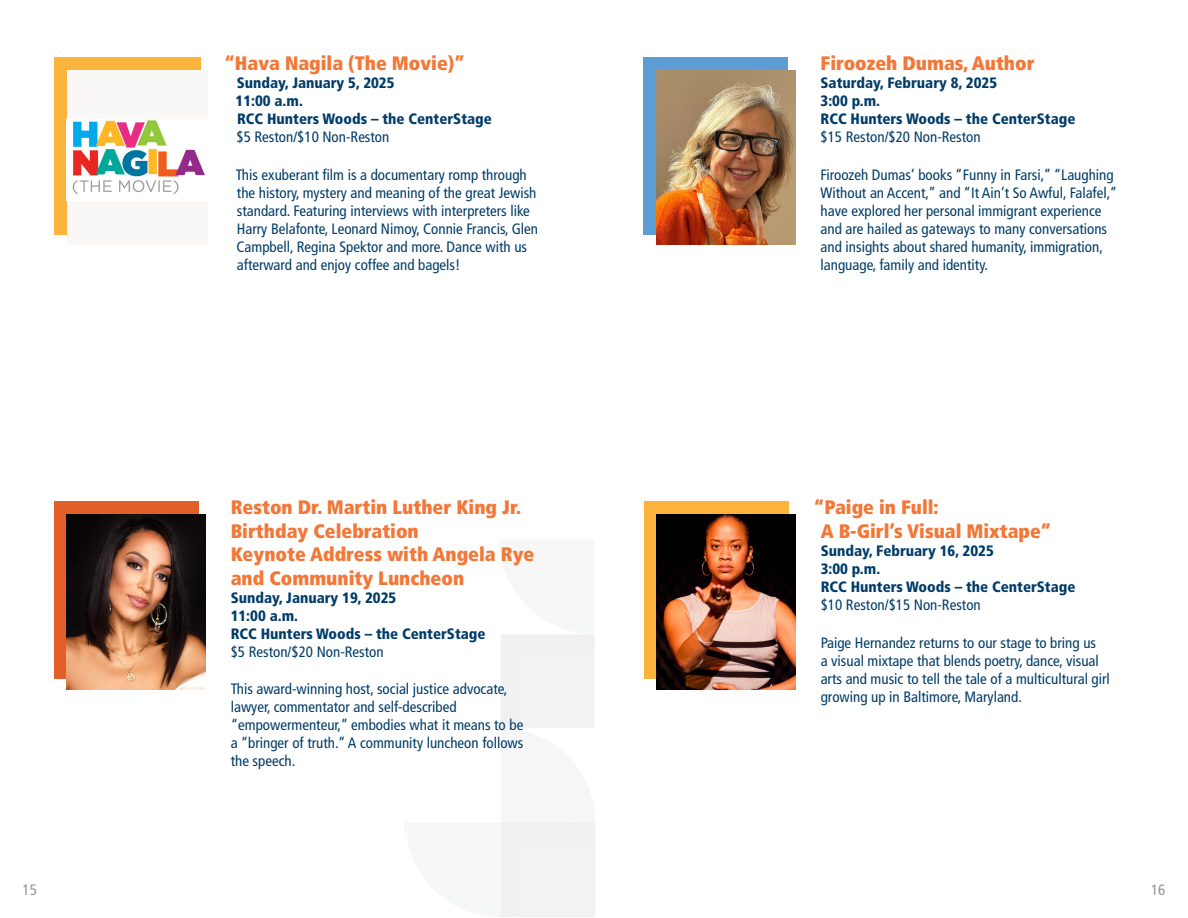
<style>
.page{position:relative;width:1188px;height:918px;background:#fff}
.page>*{position:absolute;margin:0;border:0;box-sizing:border-box;transform-origin:0 0}
.t1{font:900 condensed 19.5px/23.4px "Frutiger LT Std";color:#f37737}
.t2{font:condensed 15px/18px "Frutiger LT Std";color:#003c68}
.t3{font:900 condensed 15px "Frutiger LT Std";color:#003c68}
.t4{font:condensed 15px "Frutiger LT Std";color:#939598}
</style>
<div class="page">
<div style="left:54px;top:57px;width:146px;height:178px;background:#fcb33b"></div>
<div style="left:67px;top:70px;width:141px;height:175px;background:#faf7f7"></div>
<img style="left:72px;top:120px;width:133px;height:74px">
<div style="left:54px;top:501px;width:144px;height:178px;background:#e06028"></div>
<img style="left:67px;top:514px;width:138px;height:175px">
<div style="left:644px;top:57px;width:144px;height:178px;background:#5d9dd4"></div>
<img style="left:656px;top:70px;width:139px;height:175px">
<div style="left:644px;top:501px;width:144px;height:178px;background:#fcb33b"></div>
<img style="left:657px;top:514px;width:139px;height:175px">
<p class="t1" style="left:224px;top:52px;width:242px">“Hava Nagila (The Movie)”</p>
<p class="t3" style="left:237px;top:74px;width:159px">Sunday, January 5, 2025</p>
<p class="t3" style="left:236px;top:92px;width:69px">11:00 a.m.</p>
<p class="t3" style="left:237px;top:110px;width:256px">RCC Hunters Woods – the CenterStage</p>
<p class="t2" style="left:236px;top:128px;width:154px">$5 Reston/$10 Non-Reston</p>
<p class="t2" style="left:236px;top:166px;width:304px">This exuberant film is a documentary romp through the history, mystery and meaning of the great Jewish standard. Featuring interviews with interpreters like Harry Belafonte, Leonard Nimoy, Connie Francis, Glen Campbell, Regina Spektor and more. Dance with us afterward and enjoy coffee and bagels!</p>
<p class="t1" style="left:231px;top:496px;width:292px">Reston Dr. Martin Luther King Jr.<br>Birthday Celebration</p>
<p class="t1" style="left:231px;top:543px;width:305px">Keynote Address with Angela Rye and Community Luncheon</p>
<p class="t3" style="left:231px;top:588px;width:167px">Sunday, January 19, 2025</p>
<p class="t3" style="left:231px;top:606px;width:69px">11:00 a.m.</p>
<p class="t3" style="left:231px;top:624px;width:256px">RCC Hunters Woods – the CenterStage</p>
<p class="t2" style="left:231px;top:643px;width:154px">$5 Reston/$20 Non-Reston</p>
<p class="t2" style="left:231px;top:680px;width:294px">This award-winning host, social justice advocate, lawyer, commentator and self-described “empowermenteur,” embodies what it means to be a “bringer of truth.” A community luncheon follows the speech.</p>
<p class="t1" style="left:821px;top:52px;width:216px">Firoozeh Dumas, Author</p>
<p class="t3" style="left:821px;top:74px;width:178px">Saturday, February 8, 2025</p>
<p class="t3" style="left:821px;top:92px;width:61px">3:00 p.m.</p>
<p class="t3" style="left:821px;top:110px;width:256px">RCC Hunters Woods – the CenterStage</p>
<p class="t2" style="left:821px;top:128px;width:162px">$15 Reston/$20 Non-Reston</p>
<p class="t2" style="left:821px;top:166px;width:298px">Firoozeh Dumas’ books “Funny in Farsi,” “Laughing Without an Accent,” and “It Ain’t So Awful, Falafel,” have explored her personal immigrant experience and are hailed as gateways to many conversations and insights about shared humanity, immigration, language, family and identity.</p>
<p class="t1" style="left:814px;top:496px;width:126px">“Paige in Full:</p>
<p class="t1" style="left:821px;top:519px;width:232px">A B-Girl’s Visual Mixtape”</p>
<p class="t3" style="left:821px;top:542px;width:175px">Sunday, February 16, 2025</p>
<p class="t3" style="left:821px;top:560px;width:61px">3:00 p.m.</p>
<p class="t3" style="left:821px;top:578px;width:256px">RCC Hunters Woods – the CenterStage</p>
<p class="t2" style="left:821px;top:596px;width:162px">$10 Reston/$15 Non-Reston</p>
<p class="t2" style="left:821px;top:634px;width:291px">Paige Hernandez returns to our stage to bring us<br>a visual mixtape that blends poetry, dance, visual arts and music to tell the tale of a multicultural girl growing up in Baltimore, Maryland.</p>
<p class="t4" style="left:22px;top:881px;width:16px">15</p>
<p class="t4" style="left:1151px;top:881px;width:16px">16</p>
</div>
